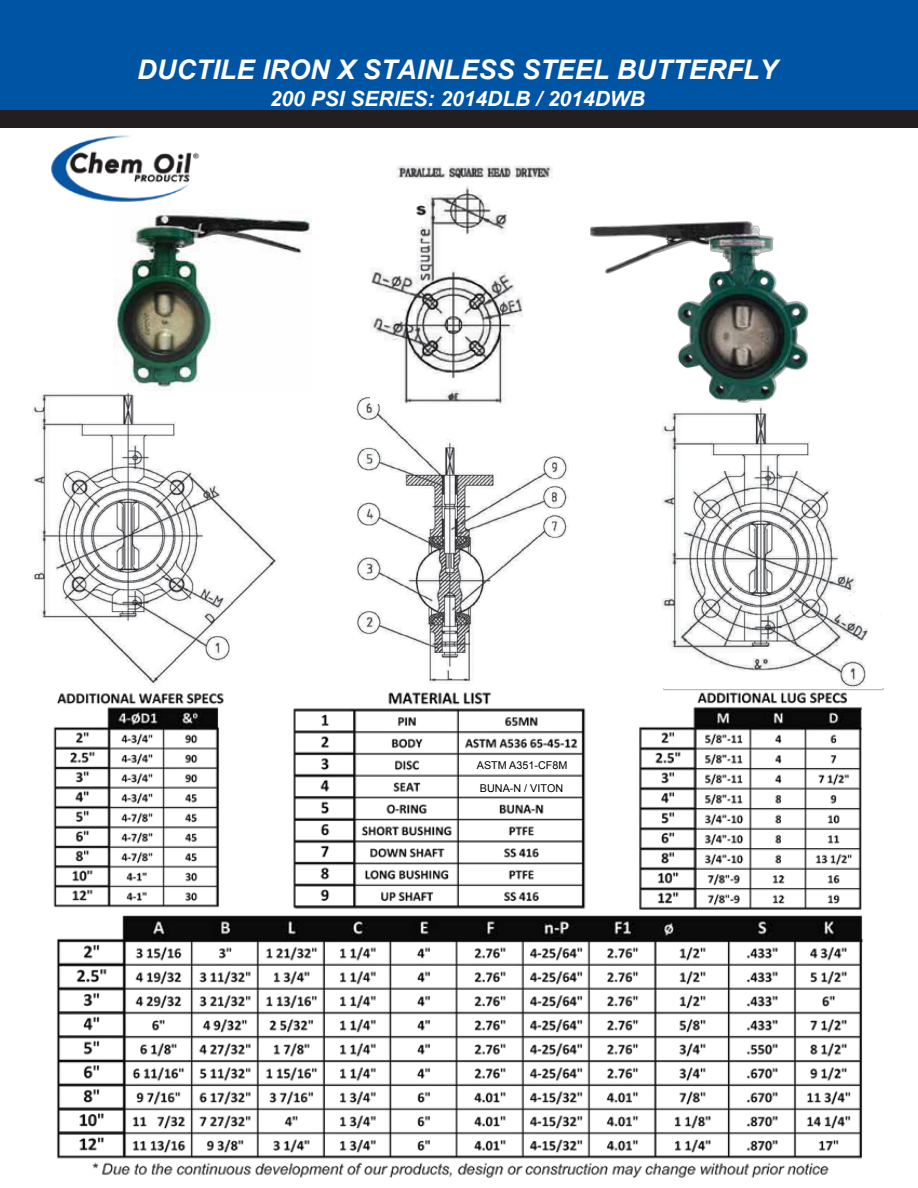
<style>
.page{position:relative;width:918px;height:1188px;background:#fff}
.page>*{position:absolute;margin:0;border:0;box-sizing:border-box;transform-origin:0 0}
.t1{font:italic 700 27px "Arial";color:#fff}
.t2{font:italic 700 21px "Arial";color:#fff}
.t3{font:10.8px/23.1px "Arial";color:#000}
</style>
<div class="page">
<div style="left:0;top:18px;width:918px;height:110px;background:#231f20"></div>
<div style="left:0;top:0;width:918px;height:110px;background:#0054a4"></div>
<img style="left:662px;top:409px;width:206px;height:280px">
<img style="left:32px;top:393px;width:247px;height:293px">
<img style="left:356px;top:397px;width:213px;height:287px">
<img style="left:371px;top:166px;width:181px;height:238px">
<img style="left:590px;top:221px;width:219px;height:188px">
<img style="left:113px;top:210px;width:198px;height:180px">
<img style="left:51px;top:135px;width:149px;height:67px">
<img style="left:53px;top:689px;width:831px;height:489px">
<div style="left:463px;top:758px;width:117px;height:16px;background:#fff"></div>
<div style="left:471px;top:779px;width:101px;height:16px;background:#fff"></div>
<p class="t1" style="left:137px;top:52px;width:642px">DUCTILE IRON X STAINLESS STEEL BUTTERFLY</p>
<p class="t2" style="left:270px;top:85px;width:377px">200 PSI SERIES: 2014DLB / 2014DWB</p>
<p class="t3" style="left:477px;top:754px;width:92px">ASTM A351-CF8M<br>BUNA-N / VITON</p>
</div>
